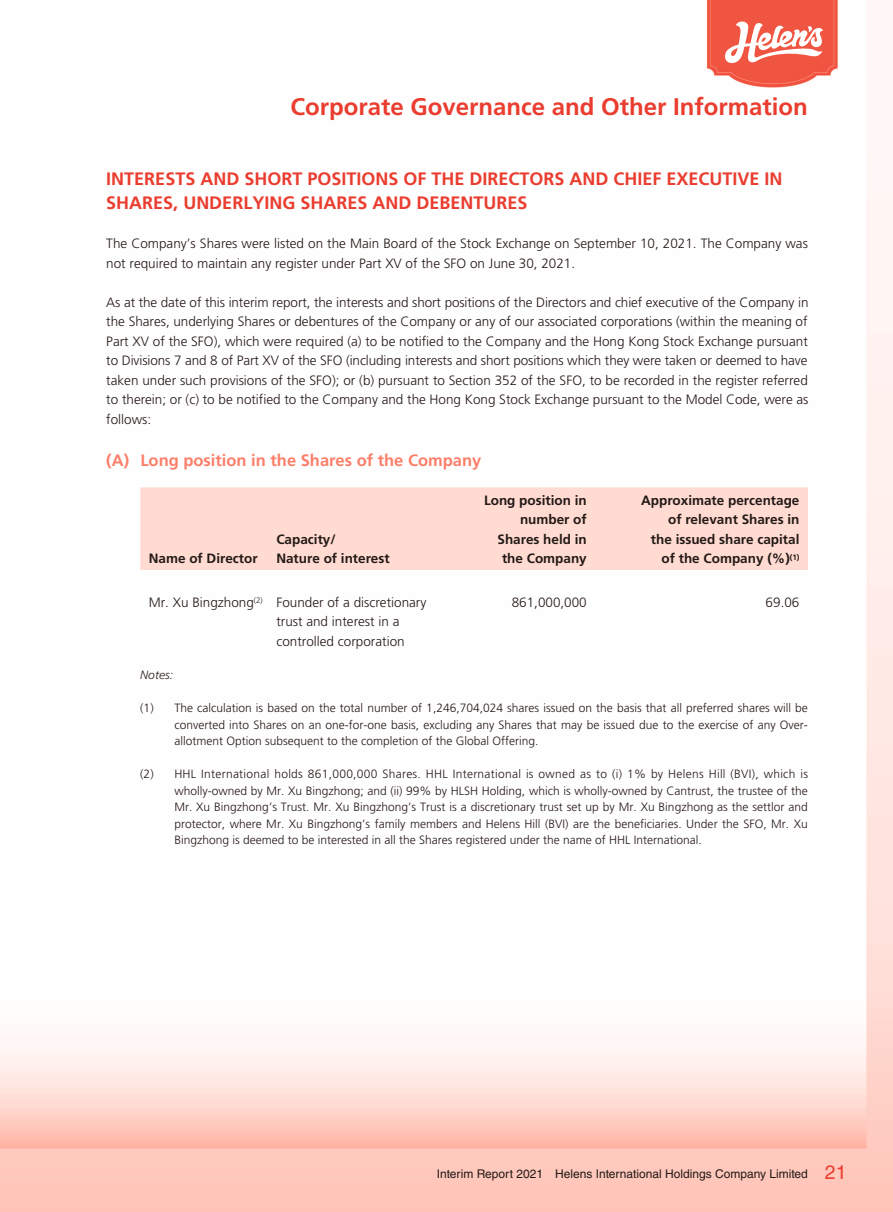
<style>
.page{position:relative;width:893px;height:1212px;background:#fff}
.page>*{position:absolute;margin:0;border:0;box-sizing:border-box;transform-origin:0 0}
.t1{font:700 24px "Frutiger LT Std";color:#ea3d2f}
.t2{font:700 18px/24px "Frutiger LT Std";color:#ea3d2f}
.t3{font:700 16.5px "Frutiger LT Std";color:#fb7f69}
.t4{font:300 13.5px/19.5px "Frutiger LT Std";color:#231916}
.t5{font:700 13.5px/19.5px "Frutiger LT Std";color:#231916;text-align:right}
.t6{font:300 12px/16.5px "Frutiger LT Std";color:#231916;text-align:justify}
.t7{font:12px "Helvetica LT Std";color:#231916}
.t8{font:italic 300 12px "Frutiger LT Std";color:#231916}
.s1{font-size:19.5px;color:#ea3d2f}
</style>
<div class="page">
<img style="left:0;top:0;width:893px;height:1212px">
<svg style="left:725px;top:20px;width:98px;height:43px"></svg>
<div style="left:140px;top:487px;width:668px;height:83px;background:#ffdbd2"></div>
<h1 class="t1" style="left:290px;top:93px;width:519px">Corporate Governance and Other Information</h1>
<h2 class="t2" style="left:106px;top:167px;width:678px">INTERESTS AND SHORT POSITIONS OF THE DIRECTORS AND CHIEF EXECUTIVE IN<br>SHARES, UNDERLYING SHARES AND DEBENTURES</h2>
<p class="t4" style="left:106px;top:234px;width:703px">The Company’s Shares were listed on the Main Board of the Stock Exchange on September 10, 2021. The Company was not required to maintain any register under Part XV of the SFO on June 30, 2021.</p>
<p class="t4" style="left:106px;top:292px;width:704px;text-align:justify">As at the date of this interim report, the interests and short positions of the Directors and chief executive of the Company in the Shares, underlying Shares or debentures of the Company or any of our associated corporations (within the meaning of Part XV of the SFO), which were required (a) to be notified to the Company and the Hong Kong Stock Exchange pursuant to Divisions 7 and 8 of Part XV of the SFO (including interests and short positions which they were taken or deemed to have taken under such provisions of the SFO); or (b) pursuant to Section 352 of the SFO, to be recorded in the register referred to therein; or (c) to be notified to the Company and the Hong Kong Stock Exchange pursuant to the Model Code, were as follows:</p>
<p class="t3" style="left:106px;top:450px;width:377px">(A) Long position in the Shares of the Company</p>
<p class="t5" style="left:149px;top:549px;width:110px">Name of Director</p>
<p class="t5" style="left:276px;top:529px;width:115px;text-align:left">Capacity/<br>Nature of interest</p>
<p class="t5" style="left:484px;top:490px;width:104px">Long position in number of<br>Shares held in the Company</p>
<p class="t5" style="left:641px;top:490px;width:160px">Approximate percentage of relevant Shares in<br>the issued share capital of the Company (%)<sup>(1)</sup></p>
<p class="t4" style="left:276px;top:592px;width:152px;text-indent:-128px">Mr. Xu Bingzhong<sup>(2)</sup> Founder of a discretionary trust and interest in a controlled corporation</p>
<p class="t4" style="left:512px;top:592px;width:77px">861,000,000</p>
<p class="t4" style="left:766px;top:592px;width:35px">69.06</p>
<p class="t8" style="left:140px;top:668px;width:34px">Notes:</p>
<p class="t6" style="left:174px;top:700px;width:635px;text-indent:-34px">(1) The calculation is based on the total number of 1,246,704,024 shares issued on the basis that all preferred shares will be converted into Shares on an one-for-one basis, excluding any Shares that may be issued due to the exercise of any Over&shy;allotment Option subsequent to the completion of the Global Offering.</p>
<p class="t6" style="left:174px;top:766px;width:635px;text-indent:-34px">(2) HHL International holds 861,000,000 Shares. HHL International is owned as to (i) 1% by Helens Hill (BVI), which is wholly-owned by Mr. Xu Bingzhong; and (ii) 99% by HLSH Holding, which is wholly-owned by Cantrust, the trustee of the Mr. Xu Bingzhong’s Trust. Mr. Xu Bingzhong’s Trust is a discretionary trust set up by Mr. Xu Bingzhong as the settlor and protector, where Mr. Xu Bingzhong’s family members and Helens Hill (BVI) are the beneficiaries. Under the SFO, Mr. Xu Bingzhong is deemed to be interested in all the Shares registered under the name of HHL International.</p>
<p class="t7" style="left:437px;top:1167px;width:411px">Interim Report 2021 Helens International Holdings Company Limited <span class="s1">21</span></p>
</div>
